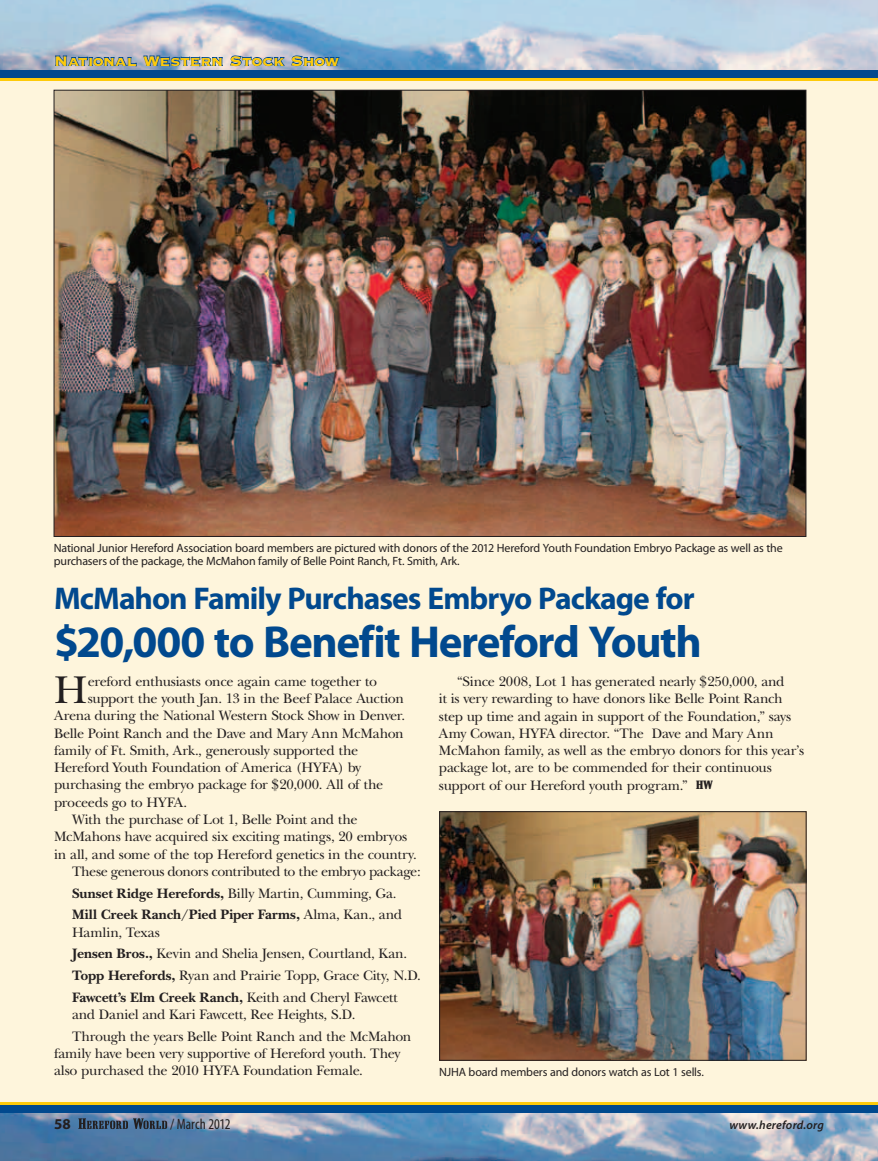
<style>
.page{position:relative;width:878px;height:1161px;background:#fff}
.page>*{position:absolute;margin:0;border:0;box-sizing:border-box;transform-origin:0 0}
.t1{font:700 45px "Myriad Pro";letter-spacing:-.03em;color:#01498e}
.t2{font:40.35px "New Baskerville";color:#231f20}
.t3{font:700 31.5px "Myriad Pro";letter-spacing:-.03em;color:#01498e}
.t4{font:15.45px "Copperplate Twenty Nine AB";letter-spacing:-.02em;color:#feca0a;scale:1.16 1}
.t5{font:condensed 15px "Myriad Pro";color:#231f20}
.t6{font:700 15px "Myriad Pro";color:#231f20}
.t7{font:14.25px/17.2px "New Baskerville";letter-spacing:-.02em;color:#231f20}
.t8{font:700 14.25px/21.8px "New Baskerville";color:#231f20}
.t9{font:12px/13.5px "Myriad Pro";letter-spacing:-.01em;color:#231f20}
.t10{font:italic 600 12px "Myriad Pro";letter-spacing:.015em;color:#231f20}
.s1{font-weight:400}
.s2{font-weight:700}
.s3{font-family:"Shattuck";font-size:12px}
</style>
<div class="page">
<svg style="left:0;top:0;width:878px;height:70px"></svg>
<div style="left:0;top:77px;width:878px;height:1084px;background:#fef5dc"></div>
<svg style="left:0;top:77px;width:878px;height:4px;fill:#feca0a"></svg>
<div style="left:0;top:70px;width:878px;height:7px;background:#01498e"></div>
<svg style="left:0;top:1113px;width:878px;height:48px"></svg>
<svg style="left:0;top:1102px;width:878px;height:4px;fill:#feca0a"></svg>
<div style="left:0;top:1106px;width:878px;height:7px;background:#01498e"></div>
<svg style="left:55px;top:50px;width:285px;height:20px"></svg>
<img style="left:56px;top:92px;width:748px;height:443px">
<img style="left:441px;top:814px;width:363px;height:244px">
<div style="left:439px;top:812px;width:367px;height:248px;border:1px solid #231f20"></div>
<svg style="left:78px;top:1118px;width:89px;height:11px"></svg>
<p class="t4" style="left:54px;top:52px;width:229px">National Western Stock Show</p>
<p class="t9" style="left:54px;top:541px;width:730px">National Junior Hereford Association board members are pictured with donors of the 2012 Hereford Youth Foundation Embryo Package as well as the purchasers of the package, the McMahon family of Belle Point Ranch, Ft. Smith, Ark.</p>
<h3 class="t3" style="left:54px;top:581px;width:642px">McMahon Family Purchases Embryo Package for</h3>
<h1 class="t1" style="left:54px;top:616px;width:649px">$20,000 to Benefit Hereford Youth</h1>
<h2 class="t2" style="left:54px;top:667px;width:35px">H</h2>
<p class="t7" style="left:88px;top:673px;width:291px">ereford enthusiasts once again came together to</p>
<p class="t7" style="left:88px;top:690px;width:318px">support the youth Jan. 13 in the Beef Palace Auction</p>
<p class="t7" style="left:54px;top:707px;width:353px">Arena during the National Western Stock Show in Denver.</p>
<p class="t7" style="left:54px;top:725px;width:351px">Belle Point Ranch and the Dave and Mary Ann McMahon</p>
<p class="t7" style="left:54px;top:742px;width:306px">family of Ft. Smith, Ark., generously supported the</p>
<p class="t7" style="left:54px;top:759px;width:309px">Hereford Youth Foundation of America (HYFA) by</p>
<p class="t7" style="left:54px;top:776px;width:331px">purchasing the embryo package for $20,000. All of the</p>
<p class="t7" style="left:54px;top:794px;width:135px">proceeds go to HYFA.</p>
<p class="t7" style="left:72px;top:811px;width:287px">With the purchase of Lot 1, Belle Point and the</p>
<p class="t7" style="left:54px;top:828px;width:355px">McMahons have acquired six exciting matings, 20 embryos</p>
<p class="t7" style="left:54px;top:845px;width:364px">in all, and some of the top Hereford genetics in the country.</p>
<p class="t7" style="left:72px;top:863px;width:350px">These generous donors contributed to the embryo package:</p>
<p class="t8" style="left:72px;top:882px;width:331px">Sunset Ridge Herefords, <span class="s1">Billy Martin, Cumming, Ga.<br></span>Mill Creek Ranch/Pied Piper Farms, <span class="s1">Alma, Kan., and</span></p>
<p class="t7" style="left:72px;top:921px;width:350px;line-height:21.8px">Hamlin, Texas<br><span class="s2">Jensen Bros.,</span> Kevin and Shelia Jensen, Courtland, Kan.<br><span class="s2">Topp Herefords,</span> Ryan and Prairie Topp, Grace City, N.D.<br><span class="s2">Fawcett’s Elm Creek Ranch,</span> Keith and Cheryl Fawcett</p>
<p class="t7" style="left:72px;top:1004px;width:341px;line-height:21.8px">and Daniel and Kari Fawcett, Ree Heights, S.D.<br>Through the years Belle Point Ranch and the McMahon</p>
<p class="t7" style="left:54px;top:1045px;width:348px">family have been very supportive of Hereford youth. They also purchased the 2010 HYFA Foundation Female.</p>
<p class="t7" style="left:439px;top:673px;width:366px;text-indent:18px">“Since 2008, Lot 1 has generated nearly $250,000, and<br>it is very rewarding to have donors like Belle Point Ranch step up time and again in support of the Foundation,” says Amy Cowan, HYFA director. “The Dave and Mary Ann McMahon family, as well as the embryo donors for this year’s package lot, are to be commended for their continuous support of our Hereford youth program.” <span class="s3">HW</span></p>
<p class="t9" style="left:439px;top:1065px;width:266px">NJHA board members and donors watch as Lot 1 sells.</p>
<p class="t6" style="left:54px;top:1115px;width:18px">58</p>
<p class="t5" style="left:170px;top:1116px;width:62px">/ March 2012</p>
<p class="t10" style="left:729px;top:1118px;width:96px">www.hereford.org</p>
</div>
